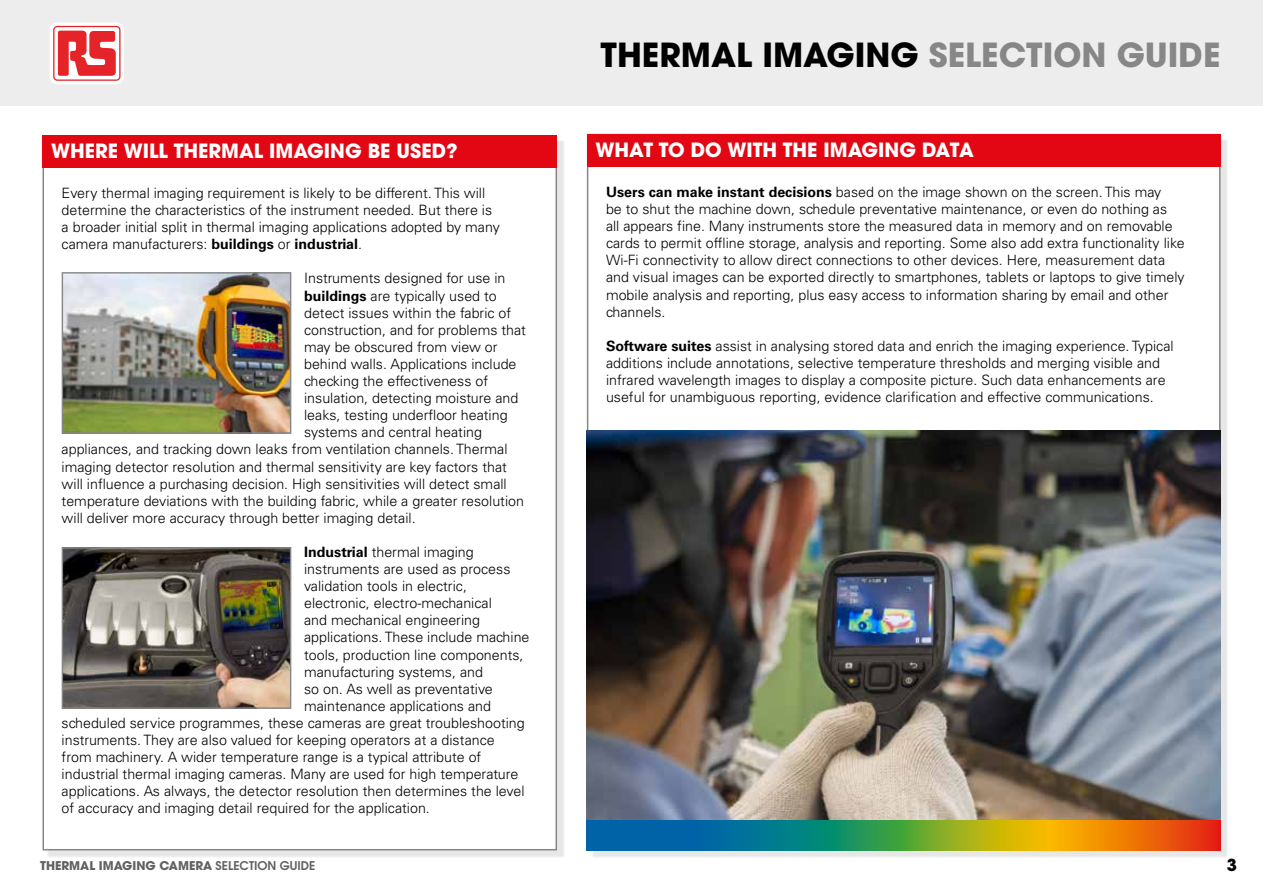
<style>
.page{position:relative;width:1263px;height:893px;background:#fff}
.page>*{position:absolute;margin:0;border:0;box-sizing:border-box;transform-origin:0 0}
.t1{font:700 33px "ITC Avant Garde Pro";color:#000}
.t2{font:700 19.5px "ITC Avant Garde Pro";color:#fff}
.t3{font:700 16.5px "ITC Avant Garde Pro";color:#000}
.t4{font:300 14.25px/17.1px "Univers";color:#000}
.t5{font:700 12px "ITC Avant Garde Pro";color:#616160}
.s1{color:#878787}
.s2{font-weight:700}
.s3{font-weight:600}
</style>
<div class="page">
<div style="left:0;top:0;width:1263px;height:106px;background:#ededed"></div>
<div style="left:50px;top:22px;width:74px;height:62px;background:#fff;border-radius:8px"></div>
<svg style="left:53px;top:26px;width:68px;height:55px"></svg>
<div style="left:54px;top:27px;width:65px;height:52px;background:#fff;border-radius:3px"></div>
<svg style="left:58px;top:31px;width:58px;height:45px"></svg>
<div style="left:47px;top:139px;width:518px;height:719px;background:#000;opacity:.1"></div>
<div style="left:43px;top:135px;width:514px;height:715px;background:#fff;border:2px solid #878787"></div>
<div style="left:591px;top:138px;width:637px;height:720px;background:#000;opacity:.1"></div>
<div style="left:587px;top:134px;width:633px;height:716px;background:#fff;border:2px solid #878787"></div>
<div style="left:43px;top:135px;width:514px;height:33px;background:#e30613"></div>
<div style="left:587px;top:134px;width:633px;height:32px;background:#e30613"></div>
<img style="left:64px;top:274px;width:225px;height:158px">
<div style="left:62px;top:272px;width:229px;height:162px;border:1px solid #878787"></div>
<img style="left:64px;top:549px;width:225px;height:158px">
<div style="left:62px;top:547px;width:229px;height:162px;border:1px solid #878787"></div>
<img style="left:587px;top:431px;width:633px;height:389px">
<svg style="left:587px;top:820px;width:633px;height:30px;background:#6c834b"></svg>
<h1 class="t1" style="left:601px;top:33px;width:621px">THERMAL IMAGING <span class="s1">SELECTION GUIDE</span></h1>
<h2 class="t2" style="left:51px;top:138px;width:408px">WHERE WILL THERMAL IMAGING BE USED?</h2>
<h2 class="t2" style="left:595px;top:137px;width:380px">WHAT TO DO WITH THE IMAGING DATA</h2>
<p class="t4" style="left:62px;top:184px;width:440px">Every thermal imaging requirement is likely to be different. This will determine the characteristics of the instrument needed. But there is a broader initial split in thermal imaging applications adopted by many camera manufacturers: <span class="s2">buildings</span> or <span class="s2">industrial</span>.</p>
<p class="t4" style="left:304px;top:270px;width:203px">Instruments designed for use in</p>
<p class="t4" style="left:304px;top:287px;width:194px"><span class="s2">buildings</span> are typically used to</p>
<p class="t4" style="left:304px;top:304px;width:209px">detect issues within the fabric of</p>
<p class="t4" style="left:304px;top:321px;width:223px">construction, and for problems that</p>
<p class="t4" style="left:304px;top:338px;width:195px">may be obscured from view or</p>
<p class="t4" style="left:304px;top:355px;width:214px">behind walls. Applications include</p>
<p class="t4" style="left:304px;top:372px;width:185px">checking the effectiveness of</p>
<p class="t4" style="left:304px;top:390px;width:216px">insulation, detecting moisture and</p>
<p class="t4" style="left:304px;top:407px;width:205px">leaks, testing underfloor heating</p>
<p class="t4" style="left:304px;top:424px;width:179px">systems and central heating</p>
<p class="t4" style="left:62px;top:441px;width:447px">appliances, and tracking down leaks from ventilation channels. Thermal</p>
<p class="t4" style="left:62px;top:458px;width:447px">imaging detector resolution and thermal sensitivity are key factors that</p>
<p class="t4" style="left:62px;top:475px;width:447px">will influence a purchasing decision. High sensitivities will detect small</p>
<p class="t4" style="left:62px;top:492px;width:464px">temperature deviations with the building fabric, while a greater resolution</p>
<p class="t4" style="left:62px;top:509px;width:356px">will deliver more accuracy through better imaging detail.</p>
<p class="t4" style="left:304px;top:543px;width:171px"><span class="s2">Industrial</span> thermal imaging</p>
<p class="t4" style="left:304px;top:560px;width:208px">instruments are used as process</p>
<p class="t4" style="left:304px;top:578px;width:164px">validation tools in electric,</p>
<p class="t4" style="left:304px;top:595px;width:189px">electronic, electro-mechanical</p>
<p class="t4" style="left:304px;top:612px;width:177px">and mechanical engineering</p>
<p class="t4" style="left:304px;top:629px;width:227px">applications. These include machine</p>
<p class="t4" style="left:304px;top:646px;width:221px">tools, production line components,</p>
<p class="t4" style="left:304px;top:663px;width:180px">manufacturing systems, and</p>
<p class="t4" style="left:304px;top:680px;width:190px">so on. As well as preventative</p>
<p class="t4" style="left:304px;top:697px;width:188px">maintenance applications and</p>
<p class="t4" style="left:62px;top:714px;width:465px">scheduled service programmes, these cameras are great troubleshooting</p>
<p class="t4" style="left:62px;top:731px;width:435px">instruments. They are also valued for keeping operators at a distance</p>
<p class="t4" style="left:62px;top:749px;width:421px">from machinery. A wider temperature range is a typical attribute of</p>
<p class="t4" style="left:62px;top:766px;width:458px">industrial thermal imaging cameras. Many are used for high temperature</p>
<p class="t4" style="left:62px;top:783px;width:464px">applications. As always, the detector resolution then determines the level</p>
<p class="t4" style="left:62px;top:800px;width:370px">of accuracy and imaging detail required for the application.</p>
<p class="t4" style="left:606px;top:183px;width:580px"><span class="s2">Users can make instant decisions</span> based on the image shown on the screen. This may<br>be to shut the machine down, schedule preventative maintenance, or even do nothing as<br>all appears fine. Many instruments store the measured data in memory and on removable cards to permit offline storage, analysis and reporting. Some also add extra functionality like Wi-Fi connectivity to allow direct connections to other devices. Here, measurement data and visual images can be exported directly to smartphones, tablets or laptops to give timely mobile analysis and reporting, plus easy access to information sharing by email and other channels.</p>
<p class="t4" style="left:606px;top:337px;width:569px"><span class="s2">Software suites</span> assist in analysing stored data and enrich the imaging experience. Typical additions include annotations, selective temperature thresholds and merging visible and infrared wavelength images to display a composite picture. Such data enhancements are useful for unambiguous reporting, evidence clarification and effective communications.</p>
<p class="t5" style="left:40px;top:857px;width:277px">THERMAL IMAGING CAMERA <span class="s3">SELECTION GUIDE</span></p>
<p class="t3" style="left:1227px;top:854px;width:12px">3</p>
</div>
